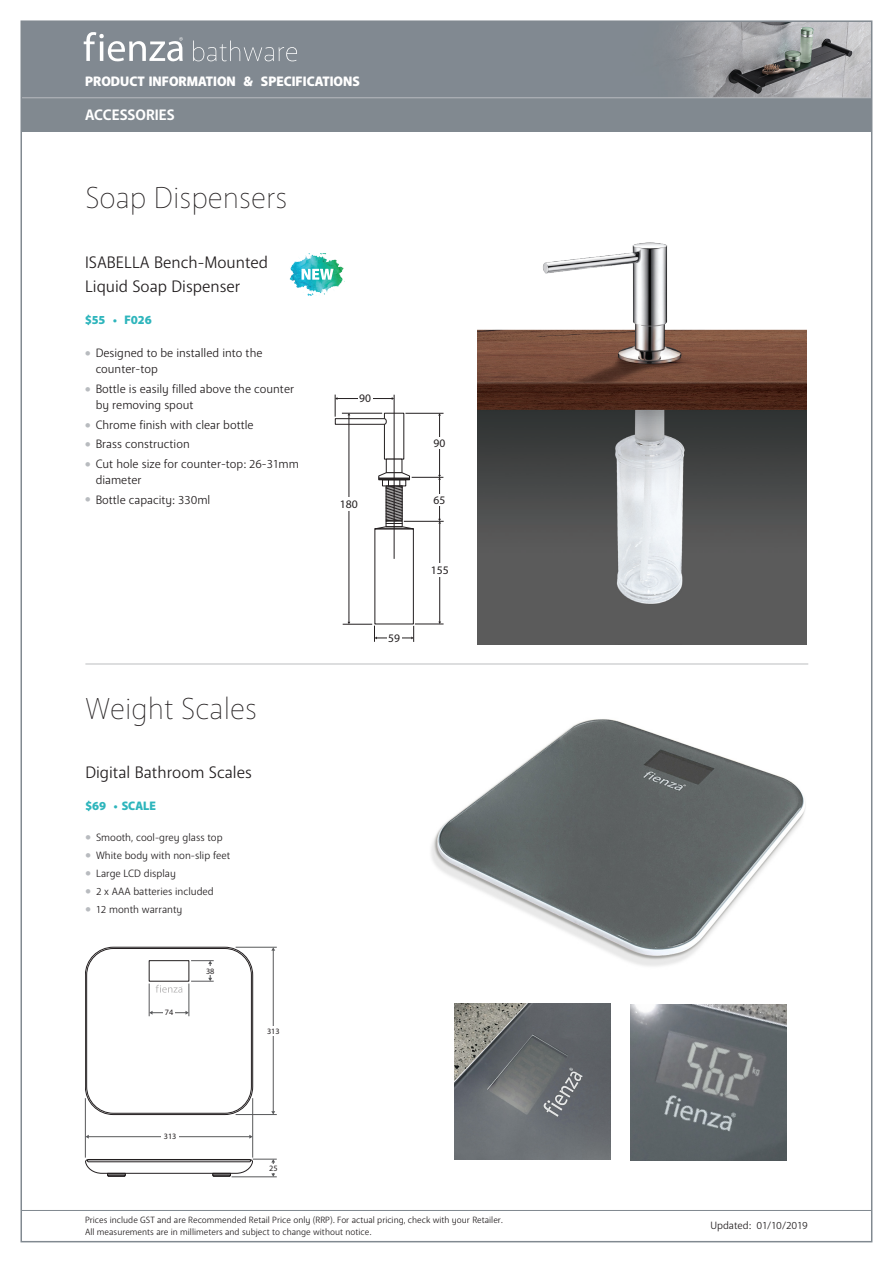
<style>
.page{position:relative;width:893px;height:1263px;background:#fff}
.page>*{position:absolute;margin:0;border:0;box-sizing:border-box;transform-origin:0 0}
.Collection_Title{font:100 30px "Anago";color:#231f20}
.Product_SUB_Title{font:16.5px "Anago";color:#231f20}
.t1{font:700 15px "Anago";color:#fff}
.t2{font:900 13.5px "Anago";color:#fff}
.t3{font:12px/16.5px "Anago";color:#231f20}
.PRICE___CODE{font:900 12px "Anago";color:#2eb5bc}
.t4{font:11.55px "Myriad Pro";color:#231f20}
.t5{font:10.5px "Anago";color:#231f20}
.t6{font:9px/12px "Anago";color:#231f20}
.t7{font:8.25px "Myriad Pro";color:#231f20}
.s1{font-weight:500;font-size:7.5px;color:#b8bbbf}
</style>
<div class="page">
<div style="left:21px;top:21px;width:851px;height:111px;background:#818990"></div>
<img style="left:83px;top:23px;width:786px;height:74px">
<hr style="left:21px;top:97px;width:851px;height:1px;background:#b8bbbf">
<svg style="left:84px;top:32px;width:99px;height:29px"></svg>
<svg style="left:193px;top:40px;width:104px;height:21px"></svg>
<hr style="left:21px;top:1210px;width:851px;height:1px;background:#818990">
<div style="left:85px;top:947px;width:168px;height:168px;border:1px solid #231f20;border-radius:28px"></div>
<div style="left:87px;top:948px;width:164px;height:165px;background:#fff;border-radius:27px"></div>
<div style="left:86px;top:948px;width:166px;height:165px;border:1px solid #231f20;border-radius:27px"></div>
<div style="left:149px;top:960px;width:40px;height:21px;border:1px solid #231f20"></div>
<svg style="left:156px;top:985px;width:26px;height:8px"></svg>
<hr style="left:273px;top:950px;width:1px;height:162px;background:#57585a">
<hr style="left:236px;top:947px;width:41px;height:1px;background:#57585a">
<hr style="left:236px;top:1114px;width:41px;height:1px;background:#57585a">
<div style="left:265px;top:1026px;width:17px;height:10px;background:#fff"></div>
<hr style="left:88px;top:1136px;width:162px;height:1px;background:#57585a">
<hr style="left:85px;top:1098px;width:1px;height:59px;background:#57585a">
<hr style="left:252px;top:1098px;width:1px;height:59px;background:#57585a">
<div style="left:161px;top:1131px;width:18px;height:10px;background:#fff"></div>
<svg style="left:85px;top:1159px;width:192px;height:18px"></svg>
<hr style="left:232px;top:1176px;width:45px;height:1px;background:#57585a">
<div style="left:265px;top:1164px;width:17px;height:8px;background:#fff"></div>
<svg style="left:191px;top:960px;width:23px;height:22px"></svg>
<div style="left:202px;top:967px;width:17px;height:8px;background:#fff"></div>
<hr style="left:152px;top:1012px;width:34px;height:1px;background:#57585a">
<svg style="left:185px;top:1011px;width:4px;height:4px"></svg>
<hr style="left:189px;top:983px;width:1px;height:33px;background:#57585a">
<hr style="left:149px;top:983px;width:1px;height:33px;background:#57585a">
<div style="left:163px;top:1008px;width:12px;height:8px;background:#fff"></div>
<img style="left:631px;top:1004px;width:156px;height:156px">
<img style="left:454px;top:1003px;width:156px;height:156px">
<img style="left:431px;top:719px;width:375px;height:247px">
<hr style="left:85px;top:664px;width:723px;height:1px;background:#bcbdc0">
<img style="left:289px;top:253px;width:55px;height:43px">
<svg style="left:302px;top:269px;width:31px;height:11px"></svg>
<img style="left:477px;top:242px;width:330px;height:402px">
<div style="left:384px;top:413px;width:20px;height:47px;border:1px solid #231f20"></div>
<div style="left:374px;top:528px;width:40px;height:96px;border:1px solid #231f20"></div>
<div style="left:386px;top:459px;width:16px;height:14px;border:1px solid #231f20"></div>
<hr style="left:394px;top:395px;width:1px;height:164px;background:#231f20">
<hr style="left:349px;top:415px;width:1px;height:207px;background:#231f20">
<svg style="left:335px;top:395px;width:59px;height:30px"></svg>
<hr style="left:342px;top:413px;width:40px;height:1px;background:#231f20">
<div style="left:342px;top:498px;width:14px;height:13px;background:#fff"></div>
<hr style="left:376px;top:638px;width:36px;height:1px;background:#231f20">
<svg style="left:343px;top:622px;width:34px;height:20px"></svg>
<div style="left:387px;top:633px;width:15px;height:11px;background:#fff"></div>
<hr style="left:439px;top:523px;width:1px;height:99px;background:#231f20">
<hr style="left:404px;top:521px;width:40px;height:1px;background:#231f20">
<svg style="left:411px;top:622px;width:33px;height:20px"></svg>
<div style="left:432px;top:563px;width:15px;height:14px;background:#fff"></div>
<svg style="left:374px;top:471px;width:40px;height:59px"></svg>
<hr style="left:439px;top:415px;width:1px;height:60px;background:#231f20">
<hr style="left:405px;top:413px;width:38px;height:1px;background:#231f20">
<hr style="left:412px;top:477px;width:31px;height:1px;background:#231f20">
<div style="left:432px;top:437px;width:15px;height:12px;background:#fff"></div>
<hr style="left:439px;top:479px;width:1px;height:40px;background:#231f20">
<svg style="left:438px;top:519px;width:3px;height:5px"></svg>
<svg style="left:438px;top:475px;width:3px;height:5px"></svg>
<div style="left:432px;top:494px;width:15px;height:12px;background:#fff"></div>
<p class="t2" style="left:85px;top:72px;width:276px">PRODUCT INFORMATION &amp; SPECIFICATIONS</p>
<p class="t1" style="left:85px;top:106px;width:91px">ACCESSORIES</p>
<p class="Collection_Title" style="left:85px;top:179px;width:203px">Soap Dispensers</p>
<p class="Product_SUB_Title" style="left:85px;top:252px;width:185px">ISABELLA Bench-Mounted</p>
<p class="Product_SUB_Title" style="left:85px;top:276px;width:157px">Liquid Soap Dispenser</p>
<p class="PRICE___CODE" style="left:85px;top:312px;width:68px">$55 • F026</p>
<p class="t3" style="left:96px;top:345px;width:168px;text-indent:-11px"><span class="s1">●</span> Designed to be installed into the counter-top</p>
<p class="t3" style="left:96px;top:380px;width:200px;text-indent:-11px"><span class="s1">●</span> Bottle is easily filled above the counter by removing spout</p>
<p class="t3" style="left:85px;top:416px;width:170px"><span class="s1">●</span> Chrome finish with clear bottle</p>
<p class="t3" style="left:85px;top:436px;width:106px"><span class="s1">●</span> Brass construction</p>
<p class="t3" style="left:96px;top:455px;width:205px;text-indent:-11px"><span class="s1">●</span> Cut hole size for counter-top: 26-31mm diameter</p>
<p class="t3" style="left:85px;top:491px;width:127px"><span class="s1">●</span> Bottle capacity: 330ml</p>
<p class="Collection_Title" style="left:85px;top:690px;width:173px">Weight Scales</p>
<p class="Product_SUB_Title" style="left:85px;top:762px;width:168px">Digital Bathroom Scales</p>
<p class="PRICE___CODE" style="left:85px;top:798px;width:72px">$69 • SCALE</p>
<p class="t5" style="left:85px;top:831px;width:139px"><span class="s1">●</span> Smooth, cool-grey glass top</p>
<p class="t5" style="left:85px;top:849px;width:146px"><span class="s1">●</span> White body with non-slip feet</p>
<p class="t5" style="left:85px;top:867px;width:92px"><span class="s1">●</span> Large LCD display</p>
<p class="t5" style="left:85px;top:885px;width:130px"><span class="s1">●</span> 2 x AAA batteries included</p>
<p class="t5" style="left:85px;top:903px;width:99px"><span class="s1">●</span> 12 month warranty</p>
<p class="t7" style="left:165px;top:1007px;width:10px">74</p>
<p class="t7" style="left:206px;top:966px;width:10px">38</p>
<p class="t7" style="left:164px;top:1131px;width:14px">313</p>
<p class="t7" style="left:267px;top:1026px;width:14px">313</p>
<p class="t7" style="left:269px;top:1163px;width:10px">25</p>
<p class="t4" style="left:359px;top:391px;width:13px">90</p>
<p class="t4" style="left:340px;top:497px;width:20px">180</p>
<p class="t4" style="left:388px;top:630px;width:13px">59</p>
<p class="t4" style="left:434px;top:436px;width:13px">90</p>
<p class="t4" style="left:434px;top:493px;width:13px">65</p>
<p class="t4" style="left:431px;top:563px;width:20px">155</p>
<p class="t6" style="left:85px;top:1214px;width:419px">Prices include GST and are Recommended Retail Price only (RRP). For actual pricing, check with your Retailer.<br>All measurements are in millimeters and subject to change without notice.</p>
<p class="t5" style="left:710px;top:1219px;width:99px">Updated: 01/10/2019</p>
</div>
